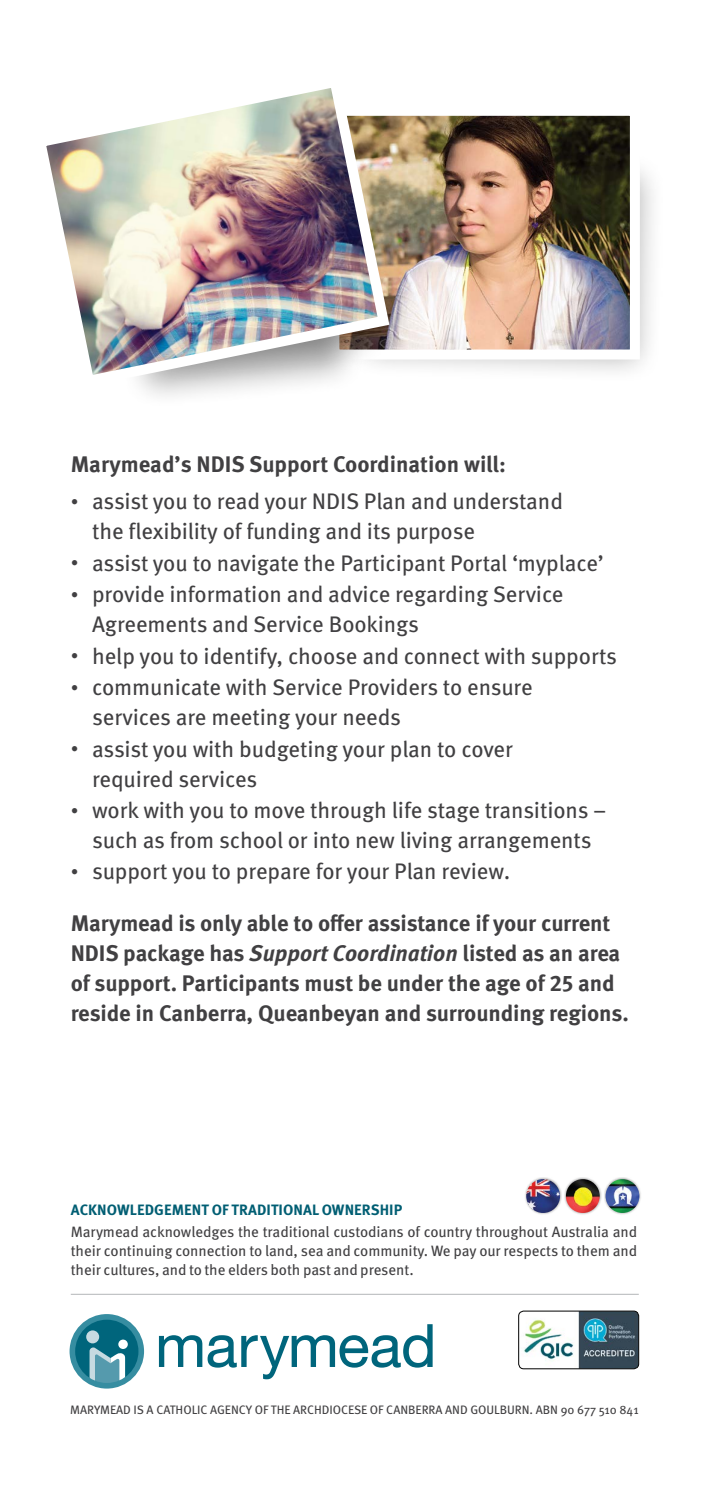
<style>
.page{position:relative;width:709px;height:1489px;background:#fff}
.page>*{position:absolute;margin:0;border:0;box-sizing:border-box;transform-origin:0 0}
.t1{font:22.5px/30px "Meta OT";letter-spacing:-.005em;color:#414042}
.t2{font:700 22.5px/30px "Meta OT";letter-spacing:-.005em;color:#414042}
.t3{font:15px/18.8px "Meta OT";letter-spacing:-.005em;color:#414042;text-align:justify}
.t4{font:700 15px "Meta OT";letter-spacing:.005em;color:#005e73}
.t5{font:12.25px "Meta OT";letter-spacing:-.005em;color:#414042}
.s1{font-size:15px}
.s2{font-style:italic}
</style>
<div class="page">
<hr style="left:71px;top:1293px;width:568px;height:1px;background:#bcbec0">
<div style="left:524px;top:1176px;width:38px;height:39px;background:#000;opacity:.4"></div>
<img style="left:526px;top:1179px;width:34px;height:33px;border-radius:17px">
<div style="left:564px;top:1176px;width:38px;height:39px;background:#000;opacity:.4"></div>
<img style="left:566px;top:1179px;width:33px;height:33px;border-radius:17px">
<div style="left:603px;top:1176px;width:38px;height:39px;background:#000;opacity:.4"></div>
<img style="left:605px;top:1179px;width:34px;height:33px;border-radius:17px">
<svg style="left:70px;top:1314px;width:74px;height:74px"></svg>
<svg style="left:159px;top:1324px;width:273px;height:55px"></svg>
<img style="left:519px;top:1312px;width:119px;height:56px">
<div style="left:518px;top:1310px;width:121px;height:58px;border:1px solid #000;border-radius:5px"></div>
<div style="left:343px;top:146px;width:323px;height:238px;background:#000;opacity:.3"></div>
<img style="left:395px;top:117px;width:234px;height:231px">
<div style="left:329px;top:106px;width:311px;height:253px;border:10px solid #fff"></div>
<img style="left:46px;top:88px;width:349px;height:304px">
<p class="t2" style="left:71px;top:449px;width:437px">Marymead’s NDIS Support Coordination will:</p>
<p class="t1" style="left:92px;top:487px;width:472px;text-indent:-21px"><span class="s1">•</span> assist you to read your NDIS Plan and understand the flexibility of funding and its purpose</p>
<p class="t1" style="left:71px;top:548px;width:534px"><span class="s1">•</span> assist you to navigate the Participant Portal ‘myplace’</p>
<p class="t1" style="left:92px;top:579px;width:473px;text-indent:-21px"><span class="s1">•</span> provide information and advice regarding Service<br>Agreements and Service Bookings</p>
<p class="t1" style="left:71px;top:641px;width:548px"><span class="s1">•</span> help you to identify, choose and connect with supports</p>
<p class="t1" style="left:92px;top:672px;width:442px;text-indent:-21px"><span class="s1">•</span> communicate with Service Providers to ensure services are meeting your needs</p>
<p class="t1" style="left:92px;top:734px;width:422px;text-indent:-21px"><span class="s1">•</span> assist you with budgeting your plan to cover required services</p>
<p class="t1" style="left:71px;top:795px;width:537px;text-align:center"><span class="s1">•</span> work with you to move through life stage transitions – such as from school or into new living arrangements</p>
<p class="t1" style="left:71px;top:856px;width:441px"><span class="s1">•</span> support you to prepare for your Plan review.</p>
<p class="t2" style="left:71px;top:908px;width:559px">Marymead is only able to offer assistance if your current NDIS package has <span class="s2">Support Coordination</span> listed as an area of support. Participants must be under the age of 25 and reside in Canberra, Queanbeyan and surrounding regions.</p>
<p class="t4" style="left:71px;top:1199px;width:333px">ACKNOWLEDGEMENT OF TRADITIONAL OWNERSHIP</p>
<p class="t3" style="left:71px;top:1222px;width:568px">Marymead acknowledges the traditional custodians of country throughout Australia and their continuing connection to land, sea and community. We pay our respects to them and their cultures, and to the elders both past and present.</p>
<p class="t5" style="left:70px;top:1401px;width:570px">MARYMEAD IS A CATHOLIC AGENCY OF THE ARCHDIOCESE OF CANBERRA AND GOULBURN. ABN 90 677 510 841</p>
</div>
